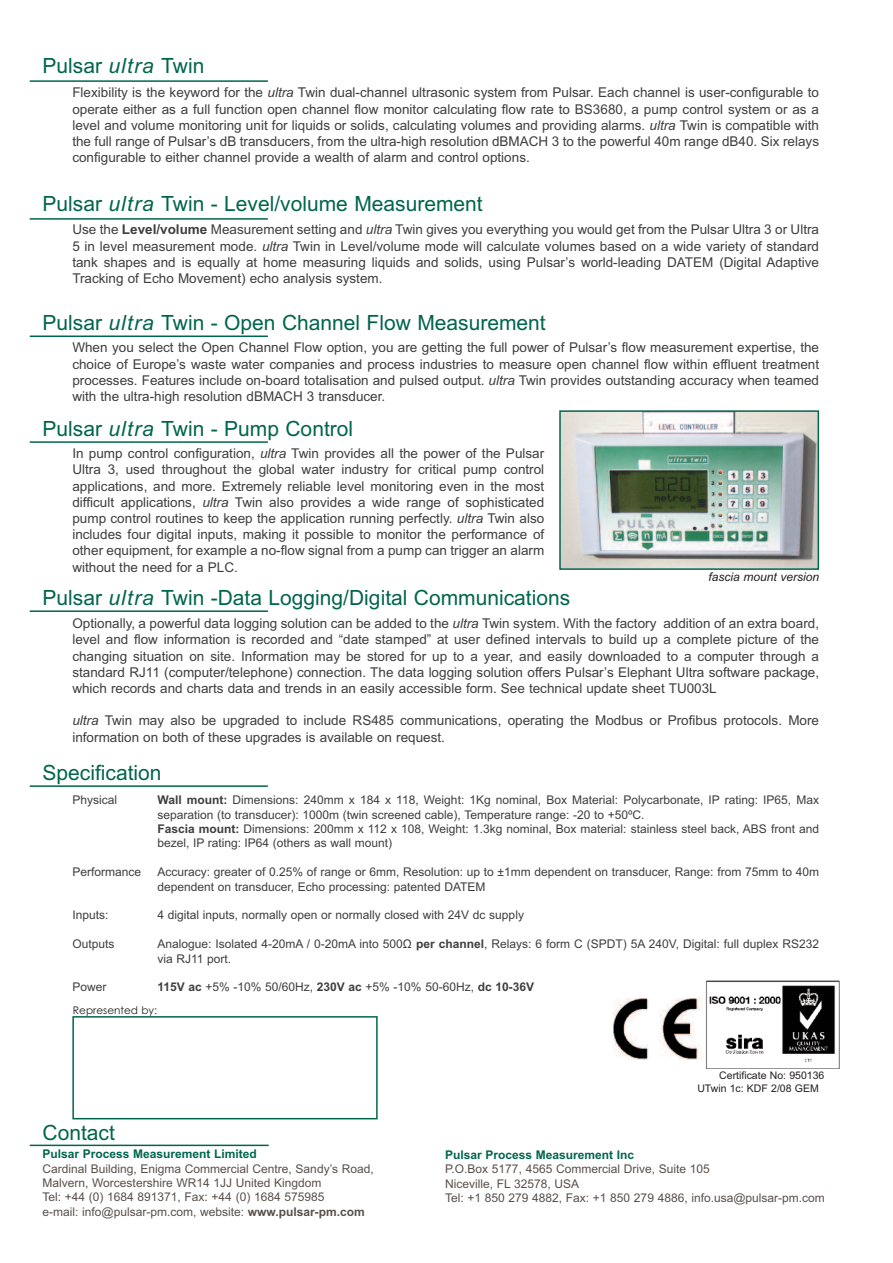
<style>
.page{position:relative;width:893px;height:1263px;background:#fff}
.page>*{position:absolute;margin:0;border:0;box-sizing:border-box;transform-origin:0 0}
.t1{font:21px "Arial";color:#00654d}
.t2{font:13.5px/16.2px "Arial";color:#3e3e3f;text-align:justify}
.t3{font:12px/14.4px "Arial";color:#3e3e3f}
.t4{font:12px/14.4px "Arial";color:#584f4a}
.t5{font:700 12px "Arial";color:#00654d}
.t6{font:italic 12px "Arial";color:#231f20}
.t7{font:10.5px/13.5px "Arial";color:#231f20}
.t8{font:10.5px "Century Gothic";color:#231f20}
.s1{font-style:italic}
.s2{font-weight:700}
</style>
<div class="page">
<img style="left:705px;top:980px;width:135px;height:89px">
<hr style="left:30px;top:1144px;width:239px;height:2px;background:#00654d">
<hr style="left:30px;top:80px;width:238px;height:2px;background:#00654d">
<hr style="left:30px;top:335px;width:238px;height:2px;background:#00654d">
<hr style="left:30px;top:218px;width:238px;height:2px;background:#00654d">
<hr style="left:30px;top:610px;width:238px;height:2px;background:#00654d">
<hr style="left:30px;top:785px;width:238px;height:2px;background:#00654d">
<hr style="left:30px;top:441px;width:238px;height:2px;background:#00654d">
<img style="left:614px;top:998px;width:89px;height:61px">
<div style="left:72px;top:1016px;width:306px;height:103px;border:2px solid #00654d"></div>
<img style="left:562px;top:413px;width:254px;height:154px">
<div style="left:559px;top:410px;width:260px;height:160px;border:2px solid #00654d"></div>
<h1 class="t1" style="left:43px;top:53px;width:163px">Pulsar <span class="s1">ultra</span> Twin</h1>
<p class="t2" style="left:72px;top:85px;width:748px">Flexibility is the keyword for the <span class="s1">ultra</span> Twin dual-channel ultrasonic system from Pulsar. Each channel is user-configurable to operate either as a full function open channel flow monitor calculating flow rate to BS3680, a pump control system or as a level and volume monitoring unit for liquids or solids, calculating volumes and providing alarms. <span class="s1">ultra</span> Twin is compatible with the full range of Pulsar’s dB transducers, from the ultra-high resolution dBMACH 3 to the powerful 40m range dB40. Six relays configurable to either channel provide a wealth of alarm and control options.</p>
<h1 class="t1" style="left:43px;top:191px;width:442px">Pulsar <span class="s1">ultra</span> Twin - Level/volume Measurement</h1>
<p class="t2" style="left:72px;top:222px;width:748px">Use the <span class="s2">Level/volume</span> Measurement setting and <span class="s1">ultra</span> Twin gives you everything you would get from the Pulsar Ultra 3 or Ultra 5 in level measurement mode. <span class="s1">ultra</span> Twin in Level/volume mode will calculate volumes based on a wide variety of standard tank shapes and is equally at home measuring liquids and solids, using Pulsar’s world-leading DATEM (Digital Adaptive Tracking of Echo Movement) echo analysis system.</p>
<h1 class="t1" style="left:43px;top:310px;width:505px">Pulsar <span class="s1">ultra</span> Twin - Open Channel Flow Measurement</h1>
<p class="t2" style="left:72px;top:340px;width:748px">When you select the Open Channel Flow option, you are getting the full power of Pulsar’s flow measurement expertise, the choice of Europe’s waste water companies and process industries to measure open channel flow within effluent treatment processes. Features include on-board totalisation and pulsed output. <span class="s1">ultra</span> Twin provides outstanding accuracy when teamed with the ultra-high resolution dBMACH 3 transducer.</p>
<h1 class="t1" style="left:43px;top:416px;width:312px">Pulsar <span class="s1">ultra</span> Twin - Pump Control</h1>
<p class="t2" style="left:72px;top:445px;width:473px">In pump control configuration, <span class="s1">ultra</span> Twin provides all the power of the Pulsar Ultra 3, used throughout the global water industry for critical pump control applications, and more. Extremely reliable level monitoring even in the most difficult applications, <span class="s1">ultra</span> Twin also provides a wide range of sophisticated pump control routines to keep the application running perfectly. <span class="s1">ultra</span> Twin also includes four digital inputs, making it possible to monitor the performance of other equipment, for example a no-flow signal from a pump can trigger an alarm without the need for a PLC.</p>
<p class="t6" style="left:708px;top:569px;width:112px">fascia mount version</p>
<h1 class="t1" style="left:43px;top:585px;width:529px">Pulsar <span class="s1">ultra</span> Twin -Data Logging/Digital Communications</h1>
<p class="t2" style="left:72px;top:615px;width:748px">Optionally, a powerful data logging solution can be added to the <span class="s1">ultra</span> Twin system. With the factory addition of an extra board, level and flow information is recorded and “date stamped” at user defined intervals to build up a complete picture of the changing situation on site. Information may be stored for up to a year, and easily downloaded to a computer through a standard RJ11 (computer/telephone) connection. The data logging solution offers Pulsar’s Elephant Ultra software package, which records and charts data and trends in an easily accessible form. See technical update sheet TU003L</p>
<p class="t2" style="left:72px;top:713px;width:748px"><span class="s1">ultra</span> Twin may also be upgraded to include RS485 communications, operating the Modbus or Profibus protocols. More information on both of these upgrades is available on request.</p>
<h1 class="t1" style="left:43px;top:761px;width:121px">Specification</h1>
<p class="t3" style="left:72px;top:793px;width:46px">Physical</p>
<p class="t3" style="left:157px;top:793px;width:663px"><span class="s2">Wall mount:</span> Dimensions: 240mm x 184 x 118, Weight: 1Kg nominal, Box Material: Polycarbonate, IP rating: IP65, Max separation (to transducer): 1000m (twin screened cable), Temperature range: -20 to +50ºC.<br><span class="s2">Fascia mount:</span> Dimensions: 200mm x 112 x 108, Weight: 1.3kg nominal, Box material: stainless steel back, ABS front and bezel, IP rating: IP64 (others as wall mount)</p>
<p class="t3" style="left:72px;top:865px;width:70px">Performance</p>
<p class="t3" style="left:157px;top:865px;width:663px">Accuracy: greater of 0.25% of range or 6mm, Resolution: up to ±1mm dependent on transducer, Range: from 75mm to 40m dependent on transducer, Echo processing: patented DATEM</p>
<p class="t3" style="left:72px;top:908px;width:38px">Inputs:</p>
<p class="t3" style="left:157px;top:908px;width:368px">4 digital inputs, normally open or normally closed with 24V dc supply</p>
<p class="t3" style="left:72px;top:937px;width:44px">Outputs</p>
<p class="t3" style="left:157px;top:937px;width:663px">Analogue: Isolated 4-20mA / 0-20mA into 500Ω <span class="s2">per channel</span>, Relays: 6 form C (SPDT) 5A 240V, Digital: full duplex RS232 via RJ11 port.</p>
<p class="t3" style="left:72px;top:980px;width:36px">Power</p>
<p class="t3" style="left:157px;top:980px;width:378px"><span class="s2">115V ac</span> +5% -10% 50/60Hz, <span class="s2">230V ac</span> +5% -10% 50-60Hz, <span class="s2">dc 10-36V</span></p>
<p class="t8" style="left:73px;top:1004px;width:86px">Represented by:</p>
<h1 class="t1" style="left:43px;top:1121px;width:74px">Contact</h1>
<p class="t5" style="left:43px;top:1147px;width:216px">Pulsar Process Measurement Limited</p>
<p class="t4" style="left:43px;top:1161px;width:333px">Cardinal Building, Enigma Commercial Centre, Sandy’s Road, Malvern, Worcestershire WR14 1JJ United Kingdom<br>Tel: +44 (0) 1684 891371, Fax: +44 (0) 1684 575985<br>e-mail: info@pulsar-pm.com, website: <span class="s2">www.pulsar-pm.com</span></p>
<p class="t7" style="left:697px;top:1068px;width:128px;text-indent:22px">Certificate No: 950136<br>UTwin 1c: KDF 2/08 GEM</p>
<p class="t5" style="left:445px;top:1147px;width:191px">Pulsar Process Measurement Inc</p>
<p class="t4" style="left:445px;top:1162px;width:381px">P.O.Box 5177, 4565 Commercial Drive, Suite 105<br>Niceville, FL 32578, USA<br>Tel: +1 850 279 4882, Fax: +1 850 279 4886, info.usa@pulsar-pm.com</p>
</div>
